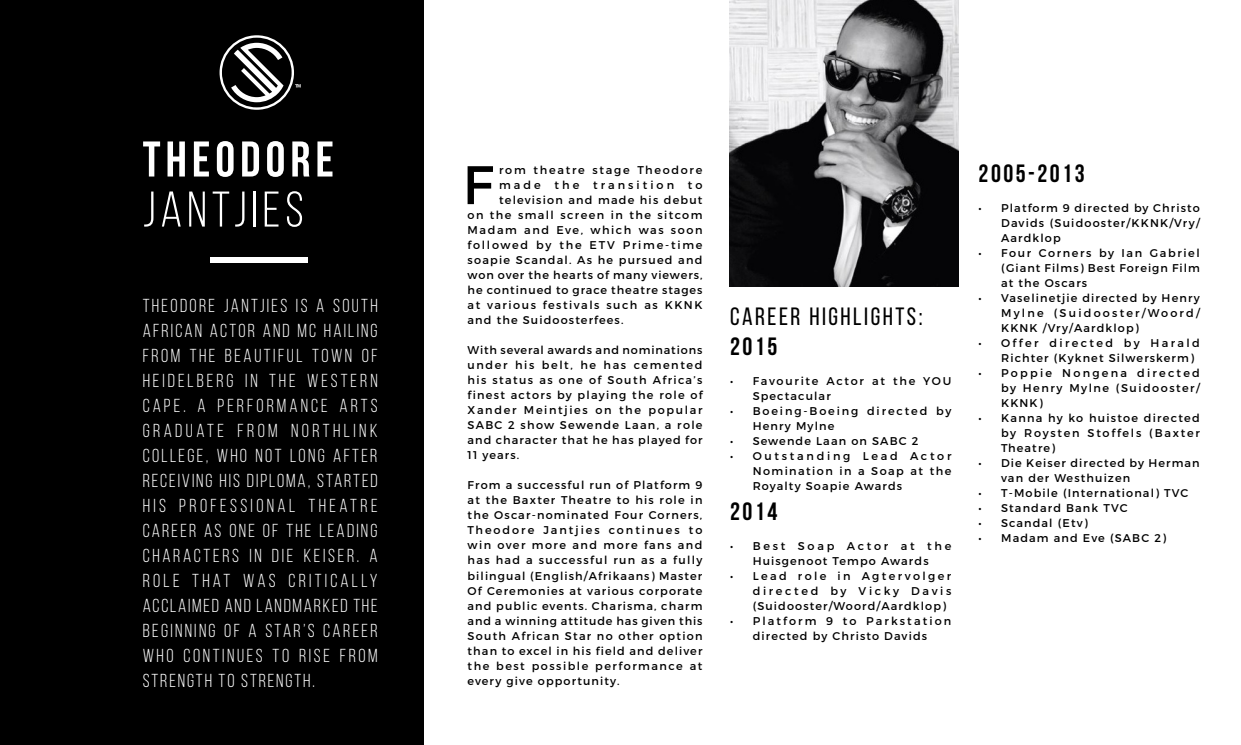
<style>
.page{position:relative;width:1241px;height:745px;background:#fff}
.page>*{position:absolute;margin:0;border:0;box-sizing:border-box;transform-origin:0 0}
.t1{font:54.12px "Montserrat";color:#000}
.t2{font:700 50px "Bebas Neue";letter-spacing:.1em;color:#fff}
.t3{font:50px "Bebas Neue";letter-spacing:.1em;color:#fff}
.t4{font:25px "Bebas Neue";letter-spacing:.1em;color:#000}
.t5{font:700 25px "Bebas Neue";letter-spacing:.1em;color:#000}
.t6{font:18.75px/25px "Bebas Neue";letter-spacing:.125em;color:#fff;text-align:justify}
.t7{font:11.25px/15px "Montserrat";letter-spacing:.105em;color:#000;text-align:justify}
.t8{font:11.25px "Montserrat";letter-spacing:.085em;color:#000}
.t9{font:11.25px/15px "Montserrat";letter-spacing:.14em;color:#000}
.t10{font:11.25px/15px "Montserrat";letter-spacing:.17em;color:#000}
.t11{font:11.25px "Montserrat";letter-spacing:.135em;color:#000}
.t12{font:11.25px "Montserrat";letter-spacing:.125em;color:#000}
.t13{font:11.25px "Montserrat";letter-spacing:.155em;color:#000}
.t14{font:11.25px "Montserrat";letter-spacing:.15em;color:#000}
.t15{font:11.25px "Montserrat";letter-spacing:.27em;color:#000}
</style>
<div class="page">
<div style="left:0;top:0;width:424px;height:744px;background:#000"></div>
<div style="left:210px;top:257px;width:98px;height:5px;background:#fff"></div>
<svg style="left:219px;top:35px;width:81px;height:75px"></svg>
<img style="left:729px;top:0;width:229px;height:287px">
<h2 class="t2" style="left:143px;top:132px;width:193px">THEODORE</h2>
<h2 class="t3" style="left:143px;top:182px;width:162px">JANTJIES</h2>
<p class="t6" style="left:143px;top:293px;width:236px">THEODORE JANTJIES IS A SOUTH AFRICAN ACTOR AND MC HAILING FROM THE BEAUTIFUL TOWN OF HEIDELBERG IN THE WESTERN CAPE. A PERFORMANCE ARTS GRADUATE FROM NORTHLINK COLLEGE, WHO NOT LONG AFTER RECEIVING HIS DIPLOMA, STARTED HIS PROFESSIONAL THEATRE CAREER AS ONE OF THE LEADING CHARACTERS IN DIE KEISER. A ROLE THAT WAS CRITICALLY ACCLAIMED AND LANDMARKED THE BEGINNING OF A STAR’S CAREER WHO CONTINUES TO RISE FROM STRENGTH TO STRENGTH.</p>
<h1 class="t1" style="left:462px;top:151px;width:33px">F</h1>
<p class="t14" style="left:499px;top:163px;width:205px">rom theatre stage Theodore</p>
<p class="t15" style="left:499px;top:178px;width:205px">made the transition to</p>
<p class="t7" style="left:499px;top:192px;width:205px">television and made his debut</p>
<p class="t12" style="left:467px;top:208px;width:236px">on the small screen in the sitcom</p>
<p class="t9" style="left:467px;top:222px;width:236px">Madam and Eve, which was soon</p>
<p class="t13" style="left:467px;top:238px;width:236px">followed by the ETV Prime-time</p>
<p class="t7" style="left:467px;top:252px;width:236px">soapie Scandal. As he pursued and</p>
<p class="t8" style="left:467px;top:268px;width:236px">won over the hearts of many viewers,</p>
<p class="t8" style="left:467px;top:283px;width:236px">he continued to grace theatre stages</p>
<p class="t11" style="left:467px;top:298px;width:236px">at various festivals such as KKNK</p>
<p class="t7" style="left:467px;top:312px;width:157px">and the Suidoosterfees.</p>
<p class="t7" style="left:467px;top:342px;width:236px">With several awards and nominations under his belt, he has cemented his status as one of South Africa’s finest actors by playing the role of Xander Meintjies on the popular SABC 2 show Sewende Laan, a role and character that he has played for 11 years.</p>
<p class="t7" style="left:467px;top:477px;width:236px">From a successful run of Platform 9 at the Baxter Theatre to his role in the Oscar-nominated Four Corners, Theodore Jantjies continues to win over more and more fans and has had a successful run as a fully bilingual (English/Afrikaans) Master Of Ceremonies at various corporate and public events. Charisma, charm and a winning attitude has given this South African Star no other option than to excel in his field and deliver the best possible performance at every give opportunity.</p>
<h3 class="t4" style="left:730px;top:303px;width:194px">CAREER HIGHLIGHTS:</h3>
<h3 class="t5" style="left:730px;top:332px;width:49px">2015</h3>
<p class="t9" style="left:752px;top:373px;width:200px;text-indent:-22px">• Favourite Actor at the YOU<br>Spectacular</p>
<p class="t10" style="left:752px;top:403px;width:200px;text-indent:-22px">• Boeing-Boeing directed by<br>Henry Mylne</p>
<p class="t7" style="left:730px;top:433px;width:190px">• Sewende Laan on SABC 2</p>
<p class="t7" style="left:752px;top:448px;width:200px;text-indent:-22px">• Outstanding Lead Actor Nomination in a Soap at the Royalty Soapie Awards</p>
<h3 class="t5" style="left:730px;top:497px;width:49px">2014</h3>
<p class="t7" style="left:730px;top:538px;width:223px;text-align:center">• Best Soap Actor at the<br>Huisgenoot Tempo Awards</p>
<p class="t7" style="left:752px;top:568px;width:200px;text-indent:-22px">• Lead role in Agtervolger directed by Vicky Davis (Suidooster/Woord/Aardklop)</p>
<p class="t7" style="left:730px;top:613px;width:223px;text-align:center">• Platform 9 to Parkstation directed by Christo Davids</p>
<h3 class="t5" style="left:978px;top:159px;width:107px">2005-2013</h3>
<p class="t7" style="left:1000px;top:200px;width:200px;text-indent:-22px">• Platform 9 directed by Christo Davids (Suidooster/KKNK/Vry/ Aardklop</p>
<p class="t7" style="left:1000px;top:245px;width:200px;text-indent:-22px">• Four Corners by Ian Gabriel (Giant Films) Best Foreign Film at the Oscars</p>
<p class="t7" style="left:1000px;top:290px;width:200px;text-indent:-22px">• Vaselinetjie directed by Henry Mylne (Suidooster/Woord/ KKNK /Vry/Aardklop)</p>
<p class="t7" style="left:1000px;top:335px;width:200px;text-indent:-22px">• Offer directed by Harald<br>Richter (Kyknet Silwerskerm)</p>
<p class="t7" style="left:1000px;top:365px;width:200px;text-indent:-22px">• Poppie Nongena directed by Henry Mylne (Suidooster/ KKNK)</p>
<p class="t7" style="left:1000px;top:410px;width:200px;text-indent:-22px">• Kanna hy ko huistoe directed by Roysten Stoffels (Baxter Theatre)</p>
<p class="t7" style="left:1000px;top:455px;width:200px;text-indent:-22px">• Die Keiser directed by Herman van der Westhuizen</p>
<p class="t7" style="left:978px;top:485px;width:211px">• T-Mobile (International) TVC</p>
<p class="t7" style="left:978px;top:500px;width:150px">• Standard Bank TVC</p>
<p class="t7" style="left:978px;top:515px;width:110px">• Scandal (Etv)</p>
<p class="t7" style="left:978px;top:530px;width:189px">• Madam and Eve (SABC 2)</p>
</div>
